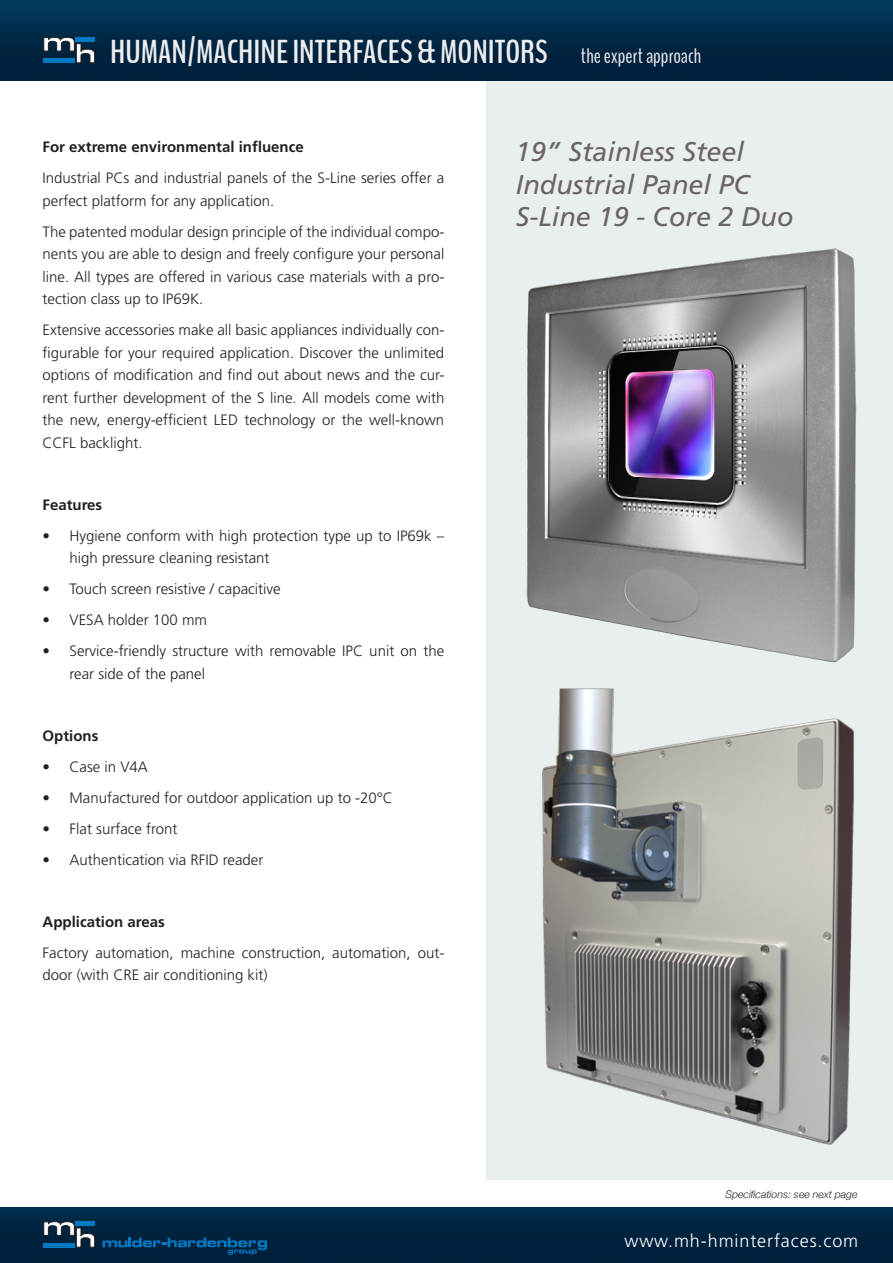
<style>
.page{position:relative;width:893px;height:1263px;background:#fff}
.page>*{position:absolute;margin:0;border:0;box-sizing:border-box;transform-origin:0 0}
.t1{font:700 33px "Bench Nine";color:#edecee}
.t2{font:italic 27px/32.4px "Frutiger";color:#6c6369}
.t3{font:300 18px "Frutiger";letter-spacing:.05em;color:#fff}
.t4{font:300 15px/22.5px "Frutiger";color:#231f20}
.t5{font:700 15px "Frutiger";color:#231f20}
.t6{font:italic 300 10.5px "Helvetica Neue";color:#231f20}
.s1{font-weight:400;font-size:21px}
</style>
<div class="page">
<img style="left:0;top:0;width:893px;height:81px">
<img style="left:0;top:1208px;width:893px;height:55px">
<svg style="left:43px;top:1221px;width:52px;height:26px"></svg>
<hr style="left:43px;top:1243px;width:32px;height:4px;background:#007ac2">
<div style="left:76px;top:1221px;width:19px;height:5px;background:#007ac2"></div>
<svg style="left:103px;top:1237px;width:164px;height:18px;background:#003961"></svg>
<svg style="left:43px;top:37px;width:52px;height:26px"></svg>
<hr style="left:43px;top:59px;width:32px;height:4px;background:#007ac2">
<hr style="left:76px;top:37px;width:19px;height:4px;background:#007ac2">
<div style="left:487px;top:81px;width:406px;height:1098px;background:#e9efee"></div>
<img style="left:526px;top:248px;width:331px;height:415px">
<img style="left:542px;top:688px;width:312px;height:457px">
<h1 class="t1" style="left:110px;top:30px;width:592px">HUMAN/MACHINE INTERFACES &amp; MONITORS <span class="s1">the expert approach</span></h1>
<p class="t5" style="left:43px;top:138px;width:263px">For extreme environmental influence</p>
<p class="t4" style="left:43px;top:167px;width:403px">Industrial PCs and industrial panels of the S-Line series offer a perfect platform for any application.</p>
<p class="t4" style="left:43px;top:220px;width:403px;text-align:justify">The patented modular design principle of the individual compo&shy;nents you are able to design and freely configure your personal line. All types are offered in various case materials with a pro&shy;tection class up to IP69K.</p>
<p class="t4" style="left:43px;top:319px;width:403px;text-align:justify">Extensive accessories make all basic appliances individually con&shy;figurable for your required application. Discover the unlimited options of modification and find out about news and the cur&shy;rent further development of the S line. All models come with the new, energy-efficient LED technology or the well-known CCFL backlight.</p>
<p class="t5" style="left:43px;top:495px;width:61px">Features</p>
<p class="t4" style="left:70px;top:524px;width:376px;text-indent:-27px">• Hygiene conform with high protection type up to IP69k – high pressure cleaning resistant</p>
<p class="t4" style="left:43px;top:578px;width:240px">• Touch screen resistive / capacitive</p>
<p class="t4" style="left:43px;top:609px;width:166px">• VESA holder 100 mm</p>
<p class="t4" style="left:70px;top:640px;width:376px;text-indent:-27px">• Service-friendly structure with removable IPC unit on the rear side of the panel</p>
<p class="t5" style="left:43px;top:727px;width:57px">Options</p>
<p class="t4" style="left:43px;top:755px;width:107px">• Case in V4A</p>
<p class="t4" style="left:43px;top:786px;width:352px">• Manufactured for outdoor application up to -20°C</p>
<p class="t4" style="left:43px;top:817px;width:137px">• Flat surface front</p>
<p class="t4" style="left:43px;top:848px;width:222px">• Authentication via RFID reader</p>
<p class="t5" style="left:43px;top:913px;width:124px">Application areas</p>
<p class="t4" style="left:43px;top:941px;width:403px">Factory automation, machine construction, automation, out&shy;door (with CRE air conditioning kit)</p>
<h2 class="t2" style="left:516px;top:136px;width:279px">19” Stainless Steel<br>Industrial Panel PC<br>S-Line 19 - Core 2 Duo</h2>
<p class="t6" style="left:725px;top:1187px;width:134px">Specifications: see next page</p>
<p class="t3" style="left:624px;top:1231px;width:235px">www.mh-hminterfaces.com</p>
</div>
